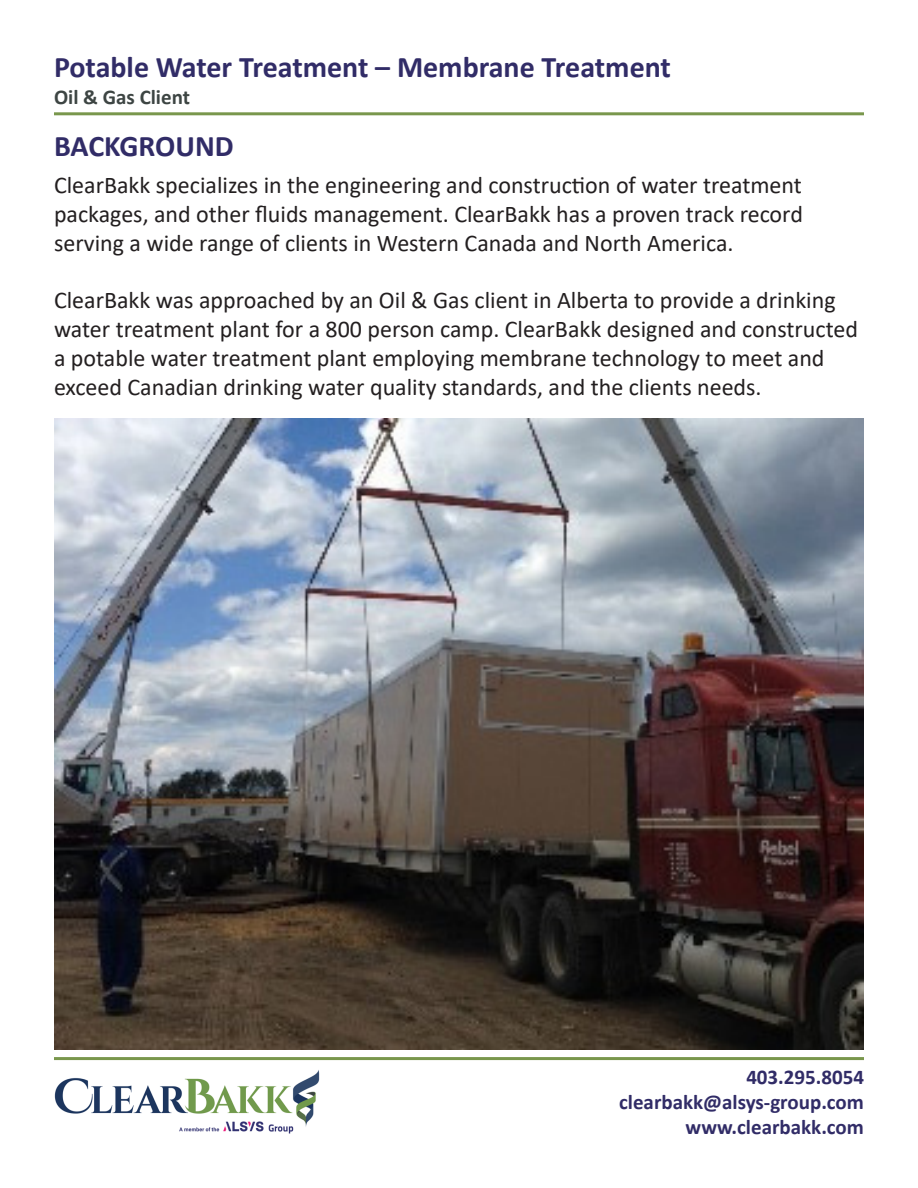
<style>
.page{position:relative;width:918px;height:1188px;background:#fff}
.page>*{position:absolute;margin:0;border:0;box-sizing:border-box;transform-origin:0 0}
.t1{font:700 30px "Calibri";color:#312c67}
.t2{font:24px/28.8px "Calibri";color:#231f20;text-align:justify}
.t3{font:700 21px "Calibri";color:#312c67}
.t4{font:700 21px "Calibri";color:#3d4543}
</style>
<div class="page">
<img style="left:54px;top:1070px;width:265px;height:64px">
<hr style="left:54px;top:112px;width:810px;height:3px;background:#79974c">
<hr style="left:54px;top:1057px;width:810px;height:3px;background:#79974c">
<img style="left:54px;top:418px;width:810px;height:631px">
<p class="t1" style="left:54px;top:45px;width:619px">Potable Water Treatment – Membrane Treatment</p>
<p class="t4" style="left:54px;top:82px;width:138px">Oil &amp; Gas Client</p>
<p class="t1" style="left:54px;top:125px;width:181px">BACKGROUND</p>
<p class="t2" style="left:54px;top:170px;width:750px">ClearBakk specializes in the engineering and construction of water treatment packages, and other fluids management. ClearBakk has a proven track record serving a wide range of clients in Western Canada and North America.</p>
<p class="t2" style="left:54px;top:285px;width:806px;text-align:left">ClearBakk was approached by an Oil &amp; Gas client in Alberta to provide a drinking water treatment plant for a 800 person camp. ClearBakk designed and constructed a potable water treatment plant employing membrane technology to meet and exceed Canadian drinking water quality standards, and the clients needs.</p>
<p class="t3" style="left:746px;top:1062px;width:119px">403.295.8054</p>
<p class="t3" style="left:619px;top:1087px;width:246px">clearbakk@alsys-group.com</p>
<p class="t3" style="left:686px;top:1112px;width:180px">www.clearbakk.com</p>
</div>
